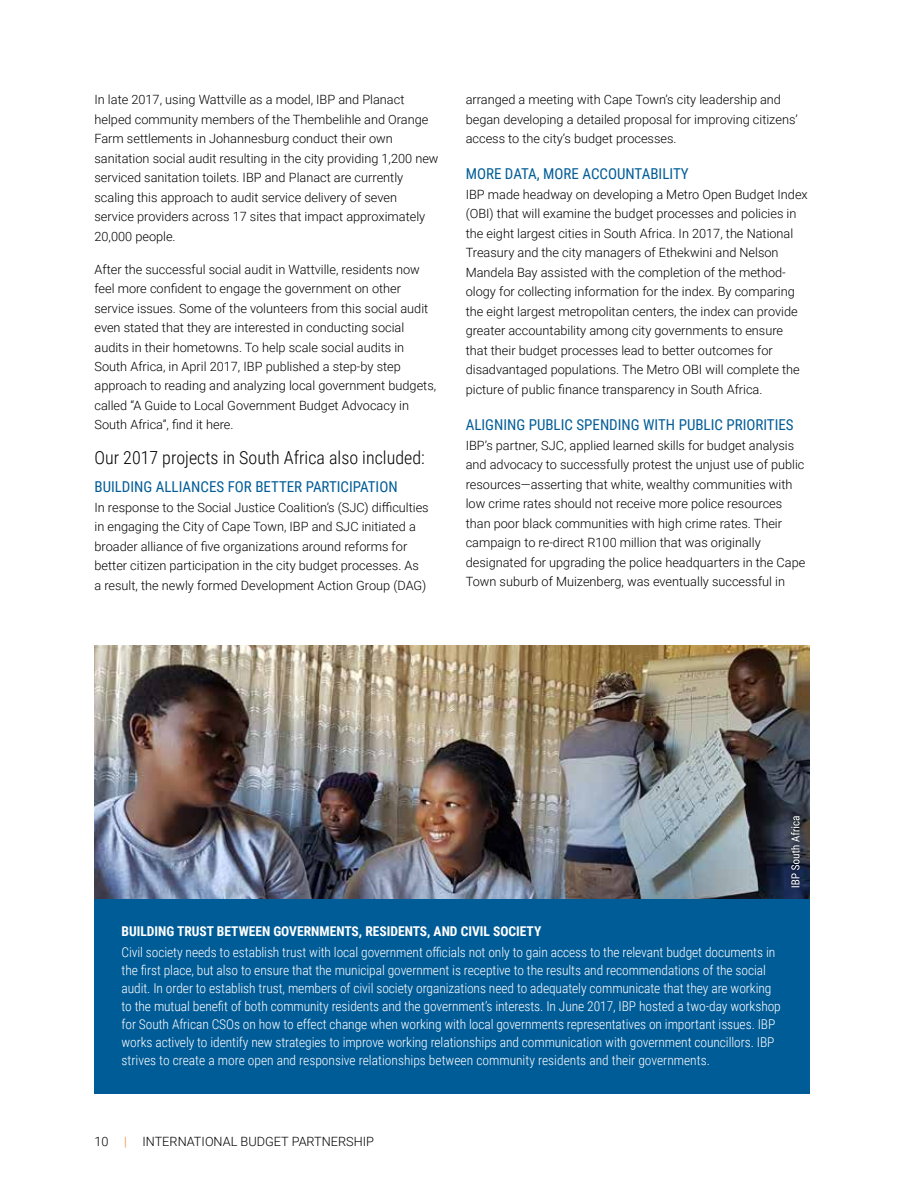
<style>
.page{position:relative;width:918px;height:1188px;background:#fff}
.page>*{position:absolute;margin:0;border:0;box-sizing:border-box;transform-origin:0 0}
.t1{font:300 18px "Roboto Condensed";color:#000}
.t2{font:15px "Roboto Condensed";color:#005c97}
.t3{font:300 13.5px/18px "Roboto Condensed";letter-spacing:-.005em;color:#fff}
.t4{font:700 13.5px "Roboto Condensed";color:#fff}
.t5{font:300 12.75px/19.5px "Roboto";color:#000}
.s1{color:#f57e29}
</style>
<div class="page">
<img style="left:94px;top:646px;width:716px;height:253px">
<div style="left:94px;top:899px;width:716px;height:195px;background:#005c97"></div>
<div style="left:785px;top:810px;width:20px;height:83px;background:#000;opacity:.75"></div>
<svg style="left:791px;top:816px;width:9px;height:71px"></svg>
<p class="t5" style="left:94px;top:89px;width:346px">In late 2017, using Wattville as a model, IBP and Planact helped community members of the Thembelihle and Orange Farm settlements in Johannesburg conduct their own sanitation social audit resulting in the city providing 1,200 new serviced sanitation toilets. IBP and Planact are currently scaling this approach to audit service delivery of seven service providers across 17 sites that impact approximately 20,000 people.</p>
<p class="t5" style="left:94px;top:259px;width:343px">After the successful social audit in Wattville, residents now feel more confident to engage the government on other service issues. Some of the volunteers from this social audit even stated that they are interested in conducting social audits in their hometowns. To help scale social audits in South Africa, in April 2017, IBP published a step-by step approach to reading and analyzing local government budgets, called “A Guide to Local Government Budget Advocacy in South Africa”, find it here.</p>
<h1 class="t1" style="left:94px;top:445px;width:332px">Our 2017 projects in South Africa also included:</h1>
<p class="t2" style="left:94px;top:476px;width:305px">BUILDING ALLIANCES FOR BETTER PARTICIPATION</p>
<p class="t5" style="left:94px;top:497px;width:336px">In response to the Social Justice Coalition’s (SJC) difficulties in engaging the City of Cape Town, IBP and SJC initiated a broader alliance of five organizations around reforms for better citizen participation in the city budget processes. As a result, the newly formed Development Action Group (DAG)</p>
<p class="t5" style="left:466px;top:89px;width:333px">arranged a meeting with Cape Town’s city leadership and began developing a detailed proposal for improving citizens’ access to the city’s budget processes.</p>
<p class="t2" style="left:466px;top:163px;width:225px">MORE DATA, MORE ACCOUNTABILITY</p>
<p class="t5" style="left:466px;top:184px;width:344px">IBP made headway on developing a Metro Open Budget Index (OBI) that will examine the budget processes and policies in the eight largest cities in South Africa. In 2017, the National Treasury and the city managers of Ethekwini and Nelson Mandela Bay assisted with the completion of the method&shy;ology for collecting information for the index. By comparing the eight largest metropolitan centers, the index can provide greater accountability among city governments to ensure that their budget processes lead to better outcomes for disadvantaged populations. The Metro OBI will complete the picture of public finance transparency in South Africa.</p>
<p class="t2" style="left:466px;top:414px;width:330px">ALIGNING PUBLIC SPENDING WITH PUBLIC PRIORITIES</p>
<p class="t5" style="left:466px;top:435px;width:341px">IBP’s partner, SJC, applied learned skills for budget analysis and advocacy to successfully protest the unjust use of public resources—asserting that white, wealthy communities with low crime rates should not receive more police resources than poor black communities with high crime rates. Their campaign to re-direct R100 million that was originally designated for upgrading the police headquarters in the Cape Town suburb of Muizenberg, was eventually successful in</p>
<p class="t4" style="left:122px;top:921px;width:421px">BUILDING TRUST BETWEEN GOVERNMENTS, RESIDENTS, AND CIVIL SOCIETY</p>
<p class="t3" style="left:122px;top:943px;width:661px">Civil society needs to establish trust with local government officials not only to gain access to the relevant budget documents in the first place, but also to ensure that the municipal government is receptive to the results and recommendations of the social audit. In order to establish trust, members of civil society organizations need to adequately communicate that they are working to the mutual benefit of both community residents and the government’s interests. In June 2017, IBP hosted a two-day workshop for South African CSOs on how to effect change when working with local governments representatives on important issues. IBP works actively to identify new strategies to improve working relationships and communication with government councillors. IBP strives to create a more open and responsive relationships between community residents and their governments.</p>
<p class="t5" style="left:94px;top:1131px;width:281px">10 <span class="s1">|</span> INTERNATIONAL BUDGET PARTNERSHIP</p>
</div>
